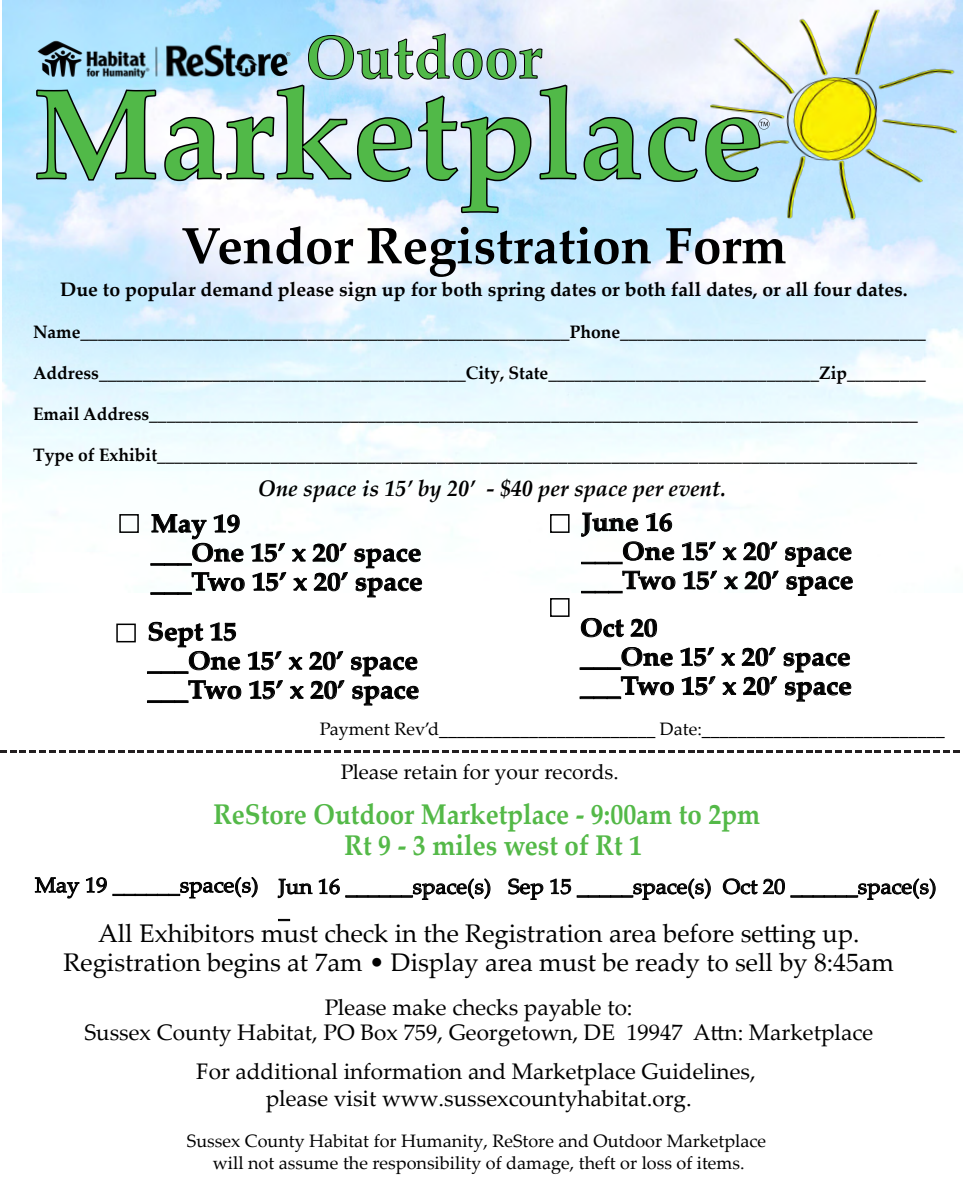
<style>
.page{position:relative;width:963px;height:1188px;background:#fff}
.page>*{position:absolute;margin:0;border:0;box-sizing:border-box;transform-origin:0 0}
.t1{font:700 127.95px "Palatino Linotype";color:#51b948}
.t2{font:700 60.75px "Palatino Linotype";color:#51b948}
.t3{font:700 51px "Palatino Linotype";color:#000}
.t4{font:700 28.5px/31.2px "Palatino Linotype";color:#54b948;text-align:center;scale:.91 1}
.t5{font:700 25.5px/29.1px "Palatino Linotype";color:#000;scale:1.06 1}
.t6{font:25.5px/29.1px "Palatino Linotype";color:#000;text-align:center}
.t7{font:22.5px/25.5px "Palatino Linotype";color:#000;text-align:center}
.t8{font:italic 700 22.5px "Palatino Linotype";color:#000}
.t9{font:21px/23.7px "Palatino Linotype";color:#000;scale:1.06 1}
.t10{font:21px "Palatino Linotype";color:#000}
.t11{font:700 19.5px "Palatino Linotype";color:#000}
.t12{font:700 18px "Palatino Linotype";color:#000}
.t13{font:18px/21.6px "Palatino Linotype";color:#000;text-align:center}
</style>
<div class="page">
<img style="left:2px;top:0;width:960px;height:593px">
<svg style="left:147px;top:622px;width:93px;height:52px"></svg>
<svg style="left:248px;top:651px;width:33px;height:19px"></svg>
<svg style="left:289px;top:657px;width:13px;height:13px"></svg>
<svg style="left:309px;top:651px;width:34px;height:19px"></svg>
<svg style="left:351px;top:657px;width:66px;height:19px"></svg>
<svg style="left:147px;top:680px;width:94px;height:23px"></svg>
<svg style="left:249px;top:680px;width:34px;height:19px"></svg>
<svg style="left:290px;top:686px;width:13px;height:13px"></svg>
<svg style="left:310px;top:680px;width:34px;height:19px"></svg>
<svg style="left:352px;top:686px;width:66px;height:20px"></svg>
<div style="left:119px;top:514px;width:20px;height:19px;border:2px solid #000"></div>
<div style="left:550px;top:598px;width:19px;height:19px;border:2px solid #000"></div>
<svg style="left:581px;top:618px;width:42px;height:19px"></svg>
<svg style="left:630px;top:619px;width:27px;height:18px"></svg>
<svg style="left:580px;top:647px;width:92px;height:23px"></svg>
<svg style="left:680px;top:647px;width:34px;height:19px"></svg>
<svg style="left:721px;top:653px;width:13px;height:13px"></svg>
<svg style="left:741px;top:647px;width:34px;height:19px"></svg>
<svg style="left:783px;top:653px;width:66px;height:20px"></svg>
<svg style="left:580px;top:676px;width:93px;height:23px"></svg>
<svg style="left:681px;top:676px;width:34px;height:19px"></svg>
<svg style="left:722px;top:682px;width:14px;height:13px"></svg>
<svg style="left:743px;top:676px;width:34px;height:19px"></svg>
<svg style="left:785px;top:682px;width:66px;height:20px"></svg>
<div style="left:116px;top:624px;width:20px;height:18px;border:2px solid #000"></div>
<svg style="left:0;top:750px;width:959px;height:3px"></svg>
<svg style="left:35px;top:877px;width:44px;height:21px"></svg>
<svg style="left:86px;top:877px;width:21px;height:16px"></svg>
<svg style="left:113px;top:877px;width:144px;height:21px"></svg>
<svg style="left:278px;top:879px;width:34px;height:19px"></svg>
<svg style="left:319px;top:878px;width:171px;height:22px"></svg>
<svg style="left:508px;top:878px;width:35px;height:22px"></svg>
<svg style="left:550px;top:878px;width:21px;height:16px"></svg>
<svg style="left:577px;top:878px;width:133px;height:22px"></svg>
<svg style="left:723px;top:878px;width:61px;height:16px"></svg>
<svg style="left:790px;top:878px;width:145px;height:22px"></svg>
<svg style="left:278px;top:919px;width:12px;height:2px"></svg>
<img style="left:696px;top:0;width:266px;height:238px">
<img style="left:9px;top:12px;width:312px;height:95px">
<svg style="left:35px;top:33px;width:663px;height:181px"></svg>
<svg style="left:704px;top:116px;width:65px;height:67px;background:#adc8d8"></svg>
<svg style="left:151px;top:514px;width:92px;height:51px"></svg>
<svg style="left:251px;top:543px;width:34px;height:19px"></svg>
<svg style="left:292px;top:549px;width:13px;height:13px"></svg>
<svg style="left:312px;top:543px;width:34px;height:19px"></svg>
<svg style="left:354px;top:549px;width:66px;height:19px"></svg>
<svg style="left:151px;top:572px;width:93px;height:23px"></svg>
<svg style="left:252px;top:572px;width:34px;height:19px"></svg>
<svg style="left:293px;top:578px;width:14px;height:13px"></svg>
<svg style="left:314px;top:572px;width:34px;height:19px"></svg>
<svg style="left:356px;top:578px;width:66px;height:19px"></svg>
<div style="left:550px;top:514px;width:19px;height:19px;border:2px solid #000"></div>
<svg style="left:581px;top:513px;width:93px;height:51px"></svg>
<svg style="left:682px;top:541px;width:33px;height:20px"></svg>
<svg style="left:723px;top:547px;width:13px;height:13px"></svg>
<svg style="left:743px;top:541px;width:34px;height:20px"></svg>
<svg style="left:785px;top:547px;width:66px;height:20px"></svg>
<svg style="left:581px;top:571px;width:94px;height:22px"></svg>
<svg style="left:683px;top:570px;width:34px;height:20px"></svg>
<svg style="left:724px;top:576px;width:13px;height:13px"></svg>
<svg style="left:744px;top:570px;width:34px;height:20px"></svg>
<svg style="left:786px;top:576px;width:66px;height:20px"></svg>
<h2 class="t2" style="left:306px;top:14px;width:238px">Outdoor</h2>
<h1 class="t1" style="left:32px;top:44px;width:733px">Marketplace</h1>
<h3 class="t3" style="left:181px;top:210px;width:607px">Vendor Registration Form</h3>
<p class="t11" style="left:60px;top:275px;width:849px">Due to popular demand please sign up for both spring dates or both fall dates, or all four dates.</p>
<p class="t12" style="left:33px;top:319px;width:894px">Name________________________________________________________Phone___________________________________</p>
<p class="t12" style="left:33px;top:360px;width:894px">Address__________________________________________City, State_______________________________Zip_________</p>
<p class="t12" style="left:33px;top:401px;width:886px">Email Address________________________________________________________________________________________</p>
<p class="t12" style="left:33px;top:442px;width:885px">Type of Exhibit_______________________________________________________________________________________</p>
<p class="t8" style="left:258px;top:472px;width:469px">One space is 15’ by 20’ - $40 per space per event.</p>
<h3 class="t5" style="left:151px;top:508px;width:258px">May 19<br>___One 15’ x 20’ space ___Two 15’ x 20’ space</h3>
<h3 class="t5" style="left:581px;top:506px;width:258px">June 16<br>___One 15’ x 20’ space ___Two 15’ x 20’ space</h3>
<h3 class="t5" style="left:147px;top:616px;width:258px">Sept 15<br>___One 15’ x 20’ space ___Two 15’ x 20’ space</h3>
<h3 class="t5" style="left:580px;top:612px;width:258px">Oct 20<br>___One 15’ x 20’ space ___Two 15’ x 20’ space</h3>
<p class="t13" style="left:320px;top:717px;width:626px">Payment Rev’d________________________ Date:___________________________</p>
<p class="t10" style="left:340px;top:756px;width:279px">Please retain for your records.</p>
<h3 class="t4" style="left:213px;top:797px;width:602px">ReStore Outdoor Marketplace - 9:00am to 2pm<br>Rt 9 - 3 miles west of Rt 1</h3>
<p class="t9" style="left:278px;top:874px;width:622px;text-indent:-243px">May 19 ______space(s) Jun 16 ______space(s) Sep 15 _____space(s) Oct 20 ______space(s) _</p>
<h3 class="t6" style="left:63px;top:918px;width:832px">All Exhibitors must check in the Registration area before setting up.<br>Registration begins at 7am • Display area must be ready to sell by 8:45am</h3>
<p class="t7" style="left:84px;top:993px;width:790px">Please make checks payable to:<br>Sussex County Habitat, PO Box 759, Georgetown, DE 19947 Attn: Marketplace</p>
<p class="t7" style="left:196px;top:1057px;width:561px;line-height:27px">For additional information and Marketplace Guidelines, please visit www.sussexcountyhabitat.org.</p>
<p class="t13" style="left:187px;top:1130px;width:580px">Sussex County Habitat for Humanity, ReStore and Outdoor Marketplace will not assume the responsibility of damage, theft or loss of items.</p>
</div>
